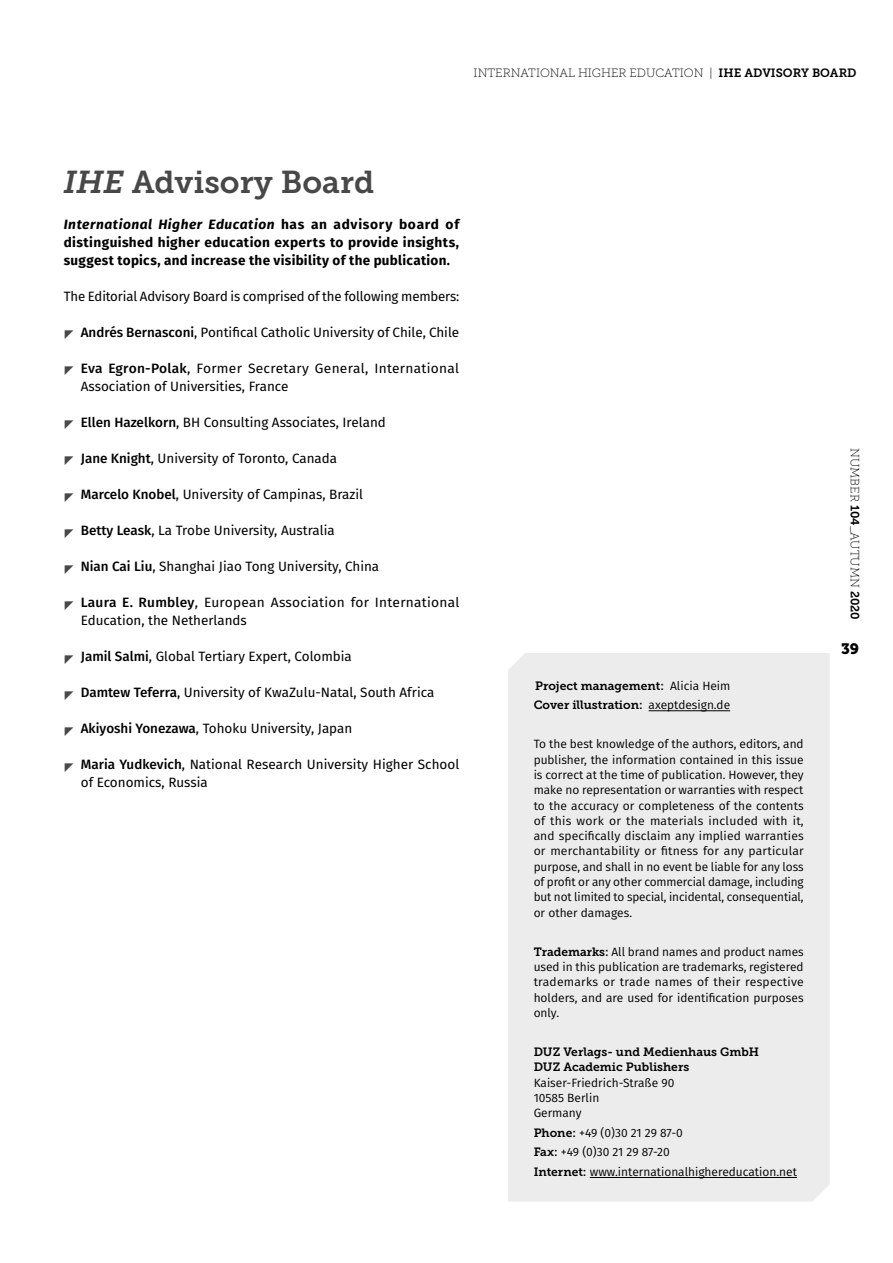
<style>
.page{position:relative;width:893px;height:1263px;background:#fff}
.page>*{position:absolute;margin:0;border:0;box-sizing:border-box;transform-origin:0 0}
.t1{font:31.5px "Museo Slab 700";color:#484847}
.t2{font:15px "Museo Slab 900";color:#000}
.t3{font:13.5px/18px "Fira Sans";color:#000}
.t4{font:700 13.5px/18px "Fira Sans";letter-spacing:.02em;color:#000;text-align:justify}
.t5{font:12px/15.3px "Fira Sans";color:#000;text-align:justify}
.t6{font:12px/19.5px "Museo Slab 700";color:#000}
.t7{font:12px "Museo Slab 100";color:#000}
.s1{font-family:"Museo Slab 700"}
.s2{font-style:italic}
.s3{font-weight:500}
.s4{font-family:"Fira Sans"}
</style>
<div class="page">
<div style="left:508px;top:653px;width:322px;height:548px;background:#ececec"></div>
<hr style="left:649px;top:710px;width:81px;height:1px;background:#000">
<hr style="left:590px;top:1177px;width:207px;height:1px;background:#000">
<p class="t7" style="left:474px;top:66px;width:384px">INTERNATIONAL HIGHER EDUCATION | <span class="s1">IHE ADVISORY BOARD</span></p>
<h1 class="t1" style="left:64px;top:164px;width:312px"><span class="s2">IHE</span> Advisory Board</h1>
<p class="t4" style="left:64px;top:214px;width:397px"><span class="s2">International Higher Education</span> has an advisory board of distinguished higher education experts to provide insights, suggest topics, and increase the visibility of the publication.</p>
<p class="t3" style="left:64px;top:287px;width:397px">The Editorial Advisory Board is comprised of the following members:</p>
<p class="t3" style="left:81px;top:323px;width:380px"><span class="s3">Andrés Bernasconi</span>, Pontifical Catholic University of Chile, Chile</p>
<p class="t3" style="left:81px;top:359px;width:380px"><span class="s3">Eva Egron-Polak</span>, Former Secretary General, International<br>Association of Universities, France</p>
<p class="t3" style="left:81px;top:413px;width:307px"><span class="s3">Ellen Hazelkorn</span>, BH Consulting Associates, Ireland</p>
<p class="t3" style="left:81px;top:449px;width:258px"><span class="s3">Jane Knight</span>, University of Toronto, Canada</p>
<p class="t3" style="left:81px;top:485px;width:284px"><span class="s3">Marcelo Knobel</span>, University of Campinas, Brazil</p>
<p class="t3" style="left:81px;top:521px;width:256px"><span class="s3">Betty Leask</span>, La Trobe University, Australia</p>
<p class="t3" style="left:81px;top:557px;width:300px"><span class="s3">Nian Cai Liu</span>, Shanghai Jiao Tong University, China</p>
<p class="t3" style="left:81px;top:593px;width:380px"><span class="s3">Laura E. Rumbley</span>, European Association for International<br>Education, the Netherlands</p>
<p class="t3" style="left:81px;top:647px;width:273px"><span class="s3">Jamil Salmi</span>, Global Tertiary Expert, Colombia</p>
<p class="t3" style="left:81px;top:683px;width:355px"><span class="s3">Damtew Teferra</span>, University of KwaZulu-Natal, South Africa</p>
<p class="t3" style="left:81px;top:719px;width:273px"><span class="s3">Akiyoshi Yonezawa</span>, Tohoku University, Japan</p>
<p class="t3" style="left:81px;top:755px;width:380px"><span class="s3">Maria Yudkevich</span>, National Research University Higher School of Economics, Russia</p>
<p class="t6" style="left:534px;top:676px;width:198px">Project management: <span class="s4">Alicia Heim<br></span>Cover illustration: <span class="s4">axeptdesign.de</span></p>
<p class="t5" style="left:534px;top:736px;width:272px">To the best knowledge of the authors, editors, and publisher, the information contained in this issue is correct at the time of publication. However, they make no representation or warranties with respect to the accuracy or completeness of the contents of this work or the materials included with it, and specifically disclaim any implied warranties or merchantability or fitness for any particular purpose, and shall in no event be liable for any loss of profit or any other commercial damage, including but not limited to special, incidental, consequential, or other damages.</p>
<p class="t5" style="left:534px;top:944px;width:272px"><span class="s1">Trademarks:</span> All brand names and product names used in this publication are trademarks, registered trademarks or trade names of their respective holders, and are used for identification purposes only.</p>
<p class="t6" style="left:534px;top:1044px;width:227px;line-height:15.3px">DUZ Verlags- und Medienhaus GmbH<br>DUZ Academic Publishers</p>
<p class="t5" style="left:534px;top:1074px;width:142px;text-align:left">Kaiser-Friedrich-Straße 90<br>10585 Berlin<br>Germany</p>
<p class="t5" style="left:534px;top:1123px;width:265px;line-height:19.5px;text-align:left"><span class="s1">Phone:</span> +49 (0)30 21 29 87-0<br><span class="s1">Fax:</span> +49 (0)30 21 29 87-20<br><span class="s1">Internet:</span> www.internationalhighereducation.net</p>
<p class="t7" style="left:861px;top:448px;width:173px;rotate:90deg">NUMBER <span class="s1">104</span>_Autumn <span class="s1">2020</span></p>
<p class="t2" style="left:841px;top:640px;width:20px">39</p>
</div>
